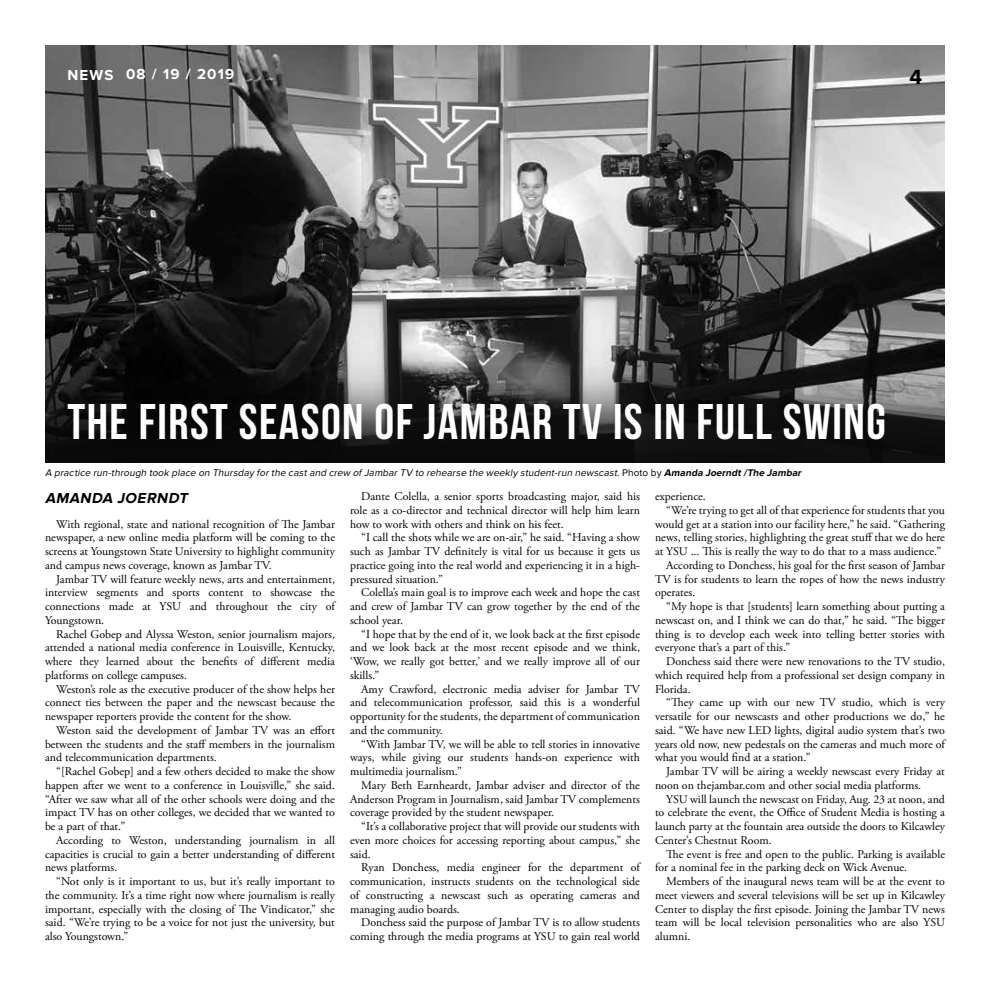
<style>
.page{position:relative;width:990px;height:990px;background:#fff}
.page>*{position:absolute;margin:0;border:0;box-sizing:border-box;transform-origin:0 0}
.t1{font:700 50px "Bebas Neue";letter-spacing:.03em;color:#fff}
.t2{font:700 21.25px "Proxima Nova";color:#000}
.t3{font:700 15px "Proxima Nova";letter-spacing:.08em;color:#fff}
.t4{font:italic 700 15px "Proxima Nova";color:#000}
.t5{font:11.88px/13.8px "Adobe Garamond Pro";color:#000;text-align:justify}
.t6{font:italic 10px "Proxima Nova";color:#000101}
.s1{font-style:normal}
.s2{font-weight:700}
</style>
<div class="page">
<img style="left:45px;top:45px;width:900px;height:306px">
<img style="left:45px;top:351px;width:900px;height:111px">
<p class="t3" style="left:68px;top:66px;width:168px">NEWS 08 / 19 / 2019</p>
<h2 class="t2" style="left:910px;top:65px;width:14px">4</h2>
<h1 class="t1" style="left:68px;top:394px;width:820px">THE FIRST SEASON OF JAMBAR TV IS IN FULL SWING</h1>
<p class="t6" style="left:45px;top:467px;width:760px">A practice run-through took place on Thursday forthe castand crew of JambarTV to rehearse the weekly student-run newscast.<span class="s1">P h o t o b y</span> <span class="s2">Amanda Joerndt/The Jambar</span></p>
<p class="t4" style="left:45px;top:490px;width:147px">AMANDA JOERNDT</p>
<p class="t5" style="left:45px;top:517px;width:292px;text-indent:11px">With regional, state and national recognition of The Jambar newspaper, a new online media platform will be coming to the screens at Youngstown State University to highlight community and campus news coverage, known as Jambar TV.</p>
<p class="t5" style="left:45px;top:572px;width:292px;text-indent:11px">Jambar TV will feature weekly news, arts and entertainment, interview segments and sports content to showcase the connections made at YSU and throughout the city of Youngstown.</p>
<p class="t5" style="left:45px;top:627px;width:292px;text-indent:11px">Rachel Gobep and Alyssa Weston, senior journalism majors, attended a national media conference in Louisville, Kentucky, where they learned about the benefits of different media platforms on college campuses.</p>
<p class="t5" style="left:45px;top:682px;width:291px;text-indent:11px">Weston’s role as the executive producer of the show helps her connect ties between the paper and the newscast because the newspaper reporters provide the content for the show.</p>
<p class="t5" style="left:45px;top:724px;width:292px;text-indent:11px">Weston said the development of Jambar TV was an effort between the students and the staff members in the journalism and telecommunication departments.</p>
<p class="t5" style="left:45px;top:765px;width:291px;text-indent:11px">“[Rachel Gobep] and a few others decided to make the show happen after we went to a conference in Louisville,” she said. “After we saw what all of the other schools were doing and the impact TV has on other colleges, we decided that we wanted to be a part of that.”</p>
<p class="t5" style="left:45px;top:834px;width:292px;text-indent:11px">According to Weston, understanding journalism in all capacities is crucial to gain a better understanding of different news platforms.</p>
<p class="t5" style="left:45px;top:875px;width:292px;text-indent:11px">“Not only is it important to us, but it’s really important to the community. It’s a time right now where journalism is really important, especially with the closing of The Vindicator,” she said. “We’re trying to be a voice for not just the university, but also Youngstown.”</p>
<p class="t5" style="left:350px;top:490px;width:292px;text-indent:11px">Dante Colella, a senior sports broadcasting major, said his role as a co-director and technical director will help him learn how to work with others and think on his feet.</p>
<p class="t5" style="left:350px;top:531px;width:292px;text-indent:11px">“I call the shots while we are on-air,” he said. “Having a show such as Jambar TV definitely is vital for us because it gets us practice going into the real world and experiencing it in a high&shy;pressured situation.”</p>
<p class="t5" style="left:350px;top:586px;width:291px;text-indent:11px">Colella’s main goal is to improve each week and hope the cast and crew of Jambar TV can grow together by the end of the school year.</p>
<p class="t5" style="left:350px;top:627px;width:292px;text-indent:11px">“I hope that by the end of it, we look back at the first episode and we look back at the most recent episode and we think, ‘Wow, we really got better,’ and we really improve all of our skills.”</p>
<p class="t5" style="left:350px;top:682px;width:292px;text-indent:11px">Amy Crawford, electronic media adviser for Jambar TV and telecommunication professor, said this is a wonderful opportunity for the students, the department of communication and the community.</p>
<p class="t5" style="left:350px;top:737px;width:292px;text-indent:11px">“With Jambar TV, we will be able to tell stories in innovative ways, while giving our students hands-on experience with multimedia journalism.”</p>
<p class="t5" style="left:350px;top:779px;width:292px;text-indent:11px">Mary Beth Earnheardt, Jambar adviser and director of the Anderson Program in Journalism, said Jambar TV complements coverage provided by the student newspaper.</p>
<p class="t5" style="left:350px;top:820px;width:292px;text-indent:11px">“It’s a collaborative project that will provide our students with even more choices for accessing reporting about campus,” she said.</p>
<p class="t5" style="left:350px;top:861px;width:291px;text-indent:11px">Ryan Donchess, media engineer for the department of communication, instructs students on the technological side of constructing a newscast such as operating cameras and managing audio boards.</p>
<p class="t5" style="left:350px;top:916px;width:292px;text-align:right">Donchess said the purpose of Jambar TV is to allow students coming through the media programs at YSU to gain real world</p>
<p class="t5" style="left:655px;top:490px;width:52px">experience.</p>
<p class="t5" style="left:666px;top:504px;width:280px">“We’re trying to get all of that experience for students that you</p>
<p class="t5" style="left:655px;top:517px;width:292px">would get at a station into our facility here,” he said. “Gathering</p>
<p class="t5" style="left:655px;top:531px;width:292px">news, telling stories, highlighting the great stuff that we do here</p>
<p class="t5" style="left:655px;top:545px;width:288px">at YSU ... This is really the way to do that to a mass audience.”</p>
<p class="t5" style="left:666px;top:559px;width:280px">According to Donchess, his goal for the first season of Jambar</p>
<p class="t5" style="left:655px;top:572px;width:291px">TV is for students to learn the ropes of how the news industry</p>
<p class="t5" style="left:655px;top:586px;width:42px">operates.</p>
<p class="t5" style="left:666px;top:600px;width:280px">“My hope is that [students] learn something about putting a</p>
<p class="t5" style="left:655px;top:614px;width:291px">newscast on, and I think we can do that,” he said. “The bigger</p>
<p class="t5" style="left:655px;top:627px;width:292px">thing is to develop each week into telling better stories with</p>
<p class="t5" style="left:655px;top:641px;width:137px">everyone that’s a part of this.”</p>
<p class="t5" style="left:666px;top:655px;width:280px">Donchess said there were new renovations to the TV studio,</p>
<p class="t5" style="left:655px;top:669px;width:292px">which required help from a professional set design company in</p>
<p class="t5" style="left:655px;top:682px;width:37px">Florida.</p>
<p class="t5" style="left:666px;top:696px;width:280px">“They came up with our new TV studio, which is very</p>
<p class="t5" style="left:655px;top:710px;width:291px">versatile for our newscasts and other productions we do,” he</p>
<p class="t5" style="left:655px;top:724px;width:291px">said. “We have new LED lights, digital audio system that’s two</p>
<p class="t5" style="left:655px;top:737px;width:291px">years old now, new pedestals on the cameras and much more of</p>
<p class="t5" style="left:655px;top:751px;width:157px">what you would find at a station.”</p>
<p class="t5" style="left:666px;top:765px;width:280px">Jambar TV will be airing a weekly newscast every Friday at</p>
<p class="t5" style="left:655px;top:779px;width:268px">noon on thejambar.com and other social media platforms.</p>
<p class="t5" style="left:666px;top:792px;width:280px">YSU will launch the newscast on Friday, Aug. 23 at noon, and</p>
<p class="t5" style="left:655px;top:806px;width:291px">to celebrate the event, the Office of Student Media is hosting a</p>
<p class="t5" style="left:655px;top:820px;width:291px">launch party at the fountain area outside the doors to Kilcawley</p>
<p class="t5" style="left:655px;top:834px;width:118px">Center’s Chestnut Room.</p>
<p class="t5" style="left:666px;top:847px;width:280px">The event is free and open to the public. Parking is available</p>
<p class="t5" style="left:655px;top:861px;width:254px">for a nominal fee in the parking deck on Wick Avenue.</p>
<p class="t5" style="left:666px;top:875px;width:280px">Members of the inaugural news team will be at the event to</p>
<p class="t5" style="left:655px;top:889px;width:291px">meet viewers and several televisions will be set up in Kilcawley</p>
<p class="t5" style="left:655px;top:902px;width:291px">Center to display the first episode. Joining the Jambar TV news</p>
<p class="t5" style="left:655px;top:916px;width:292px">team will be local television personalities who are also YSU</p>
<p class="t5" style="left:655px;top:930px;width:37px">alumni.</p>
</div>
